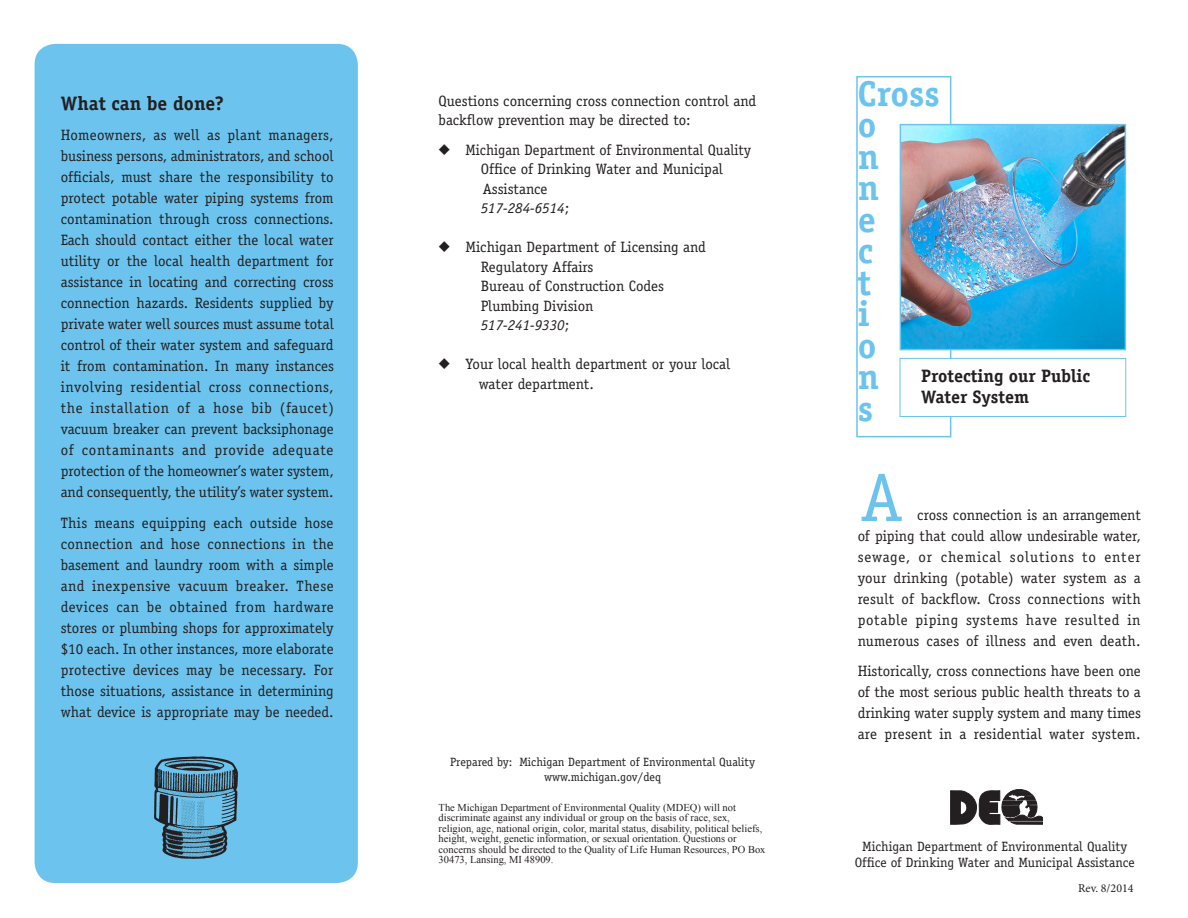
<style>
.page{position:relative;width:1188px;height:918px;background:#fff}
.page>*{position:absolute;margin:0;border:0;box-sizing:border-box;transform-origin:0 0}
.t1{font:69px "Officina Serif";color:#6cc4ee}
.t2{font:700 36px/31.5px "Officina Serif";color:#6cc4ee}
.t3{font:700 19.5px "Officina Serif";color:#231f20}
.t4{font:700 18px/21px "Officina Serif";color:#231f20}
.t5{font:15px/21px "Officina Serif";color:#231f20;text-align:justify}
.t6{font:13.5px/16.2px "Officina Serif";color:#231f20;text-align:center}
.t7{font:12px/14.4px "Officina Serif";color:#231f20;text-align:center}
.t8{font:12px "Minion Pro";color:#231f20}
.t9{font:10.5px/10.5px "Times New Roman";color:#231f20}
.s1{font-style:italic}
</style>
<div class="page">
<div style="left:35px;top:44px;width:323px;height:839px;background:#6cc4ee;border-radius:21px"></div>
<div style="left:856px;top:76px;width:95px;height:361px;border:2px solid #6cc4ee"></div>
<img style="left:903px;top:127px;width:220px;height:220px">
<div style="left:900px;top:124px;width:226px;height:226px;border:2px solid #6cc4ee"></div>
<div style="left:900px;top:358px;width:226px;height:59px;background:#fff;border:1px solid #6cc4ee"></div>
<img style="left:154px;top:756px;width:84px;height:103px">
<svg style="left:950px;top:789px;width:93px;height:36px"></svg>
<h3 class="t3" style="left:61px;top:91px;width:165px">What can be done?</h3>
<p class="t5" style="left:61px;top:125px;width:275px">Homeowners, as well as plant managers, business persons, administrators, and school officials, must share the responsibility to protect potable water piping systems from contamination through cross connections.<br>Each should contact either the local water utility or the local health department for assistance in locating and correcting cross connection hazards. Residents supplied by private water well sources must assume total control of their water system and safeguard it from contamination. In many instances involving residential cross connections, the installation of a hose bib (faucet) vacuum breaker can prevent backsiphonage of contaminants and provide adequate protection of the homeowner’s water system, and consequently, the utility’s water system.</p>
<p class="t5" style="left:61px;top:513px;width:275px">This means equipping each outside hose connection and hose connections in the basement and laundry room with a simple and inexpensive vacuum breaker. These devices can be obtained from hardware stores or plumbing shops for approximately $10 each. In other instances, more elaborate protective devices may be necessary. For those situations, assistance in determining what device is appropriate may be needed.</p>
<p class="t5" style="left:439px;top:91px;width:319px;line-height:19.5px">Questions concerning cross connection control and backflow prevention may be directed to:</p>
<p class="t5" style="left:481px;top:140px;width:272px;line-height:19.5px;text-align:left;text-indent:-15px">Michigan Department of Environmental Quality<br>Office of Drinking Water and Municipal<br>Assistance<br><span class="s1">517-284-6514</span>;</p>
<p class="t5" style="left:481px;top:237px;width:227px;line-height:19.5px;text-align:left;text-indent:-15px">Michigan Department of Licensing and<br>Regulatory Affairs<br>Bureau of Construction Codes<br>Plumbing Division<br><span class="s1">517-241-9330</span>;</p>
<p class="t5" style="left:479px;top:354px;width:253px;line-height:19.5px;text-indent:-13px">Your local health department or your local water department.</p>
<p class="t7" style="left:450px;top:755px;width:306px">Prepared by: Michigan Department of Environmental Quality www.michigan.gov/deq</p>
<p class="t9" style="left:439px;top:802px;width:328px">The Michigan Department of Environmental Quality (MDEQ) will not discriminate against any individual or group on the basis of race, sex, religion, age, national origin, color, marital status, disability, political beliefs, height, weight, genetic information, or sexual orientation. Questions or concerns should be directed to the Quality of Life Human Resources, PO Box 30473, Lansing, MI 48909.</p>
<h2 class="t2" style="left:858px;top:77px;width:84px">Cross o<br>n<br>n<br>e<br>c<br>t<br>i<br>o<br>n<br>s</h2>
<p class="t4" style="left:921px;top:365px;width:171px">Protecting our Public<br>Water System</p>
<h1 class="t1" style="left:861px;top:457px;width:44px">A</h1>
<p class="t5" style="left:858px;top:504px;width:285px;text-indent:60px">cross connection is an arrangement of piping that could allow undesirable water, sewage, or chemical solutions to enter your drinking (potable) water system as a result of backflow. Cross connections with potable piping systems have resulted in numerous cases of illness and even death.</p>
<p class="t5" style="left:858px;top:661px;width:285px">Historically, cross connections have been one of the most serious public health threats to a drinking water supply system and many times are present in a residential water system.</p>
<p class="t6" style="left:855px;top:838px;width:282px">Michigan Department of Environmental Quality<br>Office of Drinking Water and Municipal Assistance</p>
<p class="t8" style="left:1078px;top:880px;width:57px">Rev. 8/2014</p>
</div>
